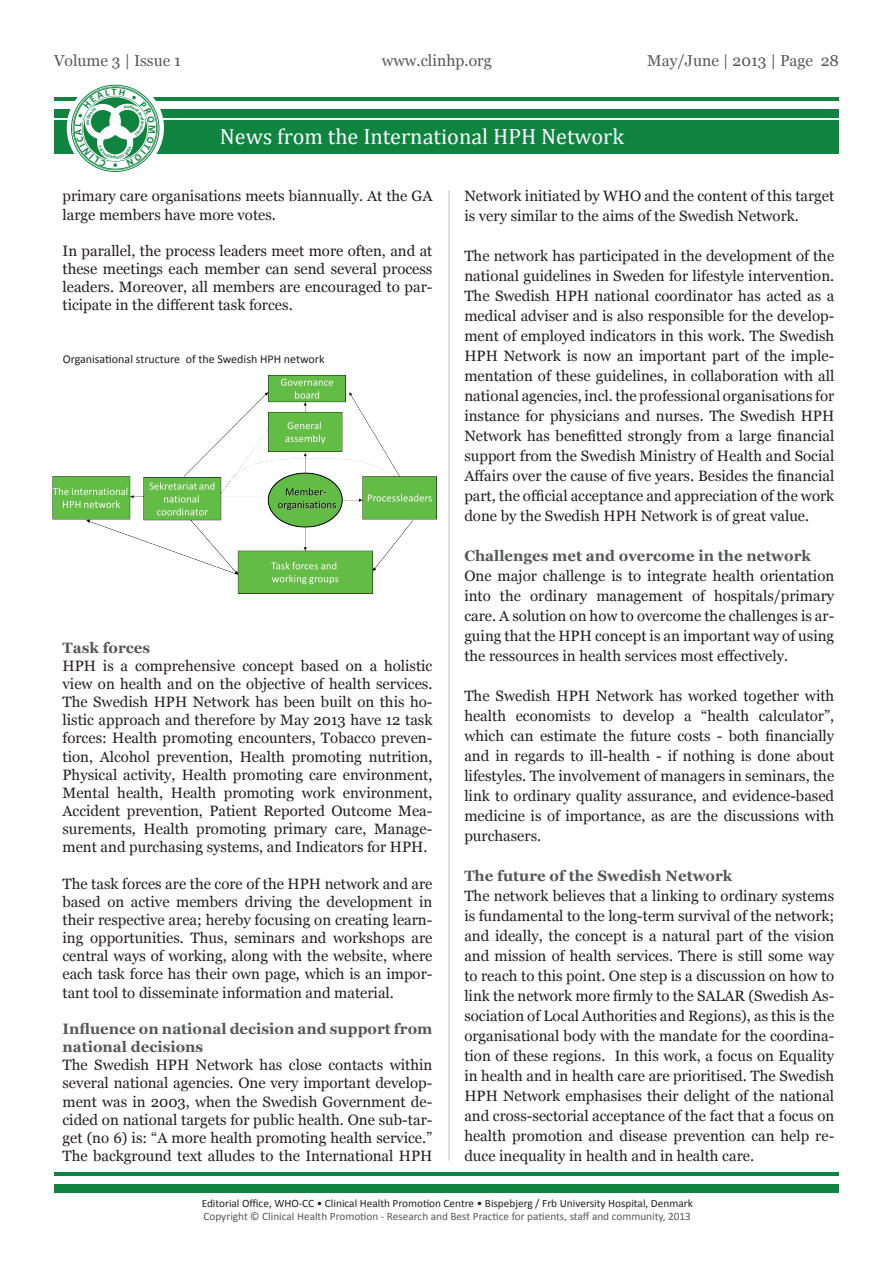
<style>
.page{position:relative;width:893px;height:1263px;background:#fff}
.page>*{position:absolute;margin:0;border:0;box-sizing:border-box;transform-origin:0 0}
.t1{font:22.2px "Cambria";color:#fff}
.t2{font:15.75px "Georgia";color:#57585a}
.t3{font:15px/20px "Georgia";color:#231f20}
.t4{font:12px "Calibri";color:#231f20}
.t5{font:11.25px/13.5px "Calibri";color:#231f20}
.s1{font-weight:700;color:#57585a}
.s2{color:#57585a}
</style>
<div class="page">
<div style="left:54px;top:120px;width:785px;height:34px;background:#0f8441"></div>
<div style="left:54px;top:109px;width:785px;height:8px;background:#0f8441"></div>
<hr style="left:54px;top:98px;width:785px;height:3px;background:#0f8441">
<svg style="left:67px;top:79px;width:97px;height:97px"></svg>
<div style="left:54px;top:1184px;width:785px;height:9px;background:#0f8441"></div>
<hr style="left:54px;top:1173px;width:785px;height:3px;background:#0f8441">
<hr style="left:449px;top:190px;width:1px;height:971px;background:#bcbdc0">
<img style="left:52px;top:375px;width:385px;height:218px">
<svg style="left:75px;top:89px;width:80px;height:78px"></svg>
<p class="t2" style="left:54px;top:52px;width:129px">Volume 3 | Issue 1</p>
<p class="t2" style="left:382px;top:52px;width:112px">www.clinhp.org</p>
<p class="t2" style="left:647px;top:52px;width:193px">May/June | 2013 | Page 28</p>
<p class="t1" style="left:220px;top:124px;width:406px">News from the International HPH Network</p>
<p class="t3" style="left:63px;top:187px;width:371px;line-height:18.1px">primary care organisations meets biannually. At the GA large members have more votes.</p>
<p class="t3" style="left:63px;top:242px;width:371px;line-height:18.1px;text-align:justify">In parallel, the process leaders meet more often, and at these meetings each member can send several process leaders. Moreover, all members are encouraged to par&shy;ticipate in the different task forces.</p>
<p class="t4" style="left:63px;top:352px;width:263px">Organisational structure of the Swedish HPH network</p>
<p class="t3" style="left:63px;top:638px;width:371px;line-height:18.1px"><span class="s1">Task forces<br></span>HPH is a comprehensive concept based on a holistic view on health and on the objective of health services.<br>The Swedish HPH Network has been built on this ho&shy;listic approach and therefore by May 2013 have 12 task forces: Health promoting encounters, Tobacco preven&shy;tion, Alcohol prevention, Health promoting nutrition, Physical activity, Health promoting care environment, Mental health, Health promoting work environment, Accident prevention, Patient Reported Outcome Mea&shy;surements, Health promoting primary care, Manage&shy;ment and purchasing systems, and Indicators for HPH.</p>
<p class="t3" style="left:63px;top:874px;width:371px;line-height:18.1px;text-align:justify">The task forces are the core of the HPH network and are based on active members driving the development in their respective area; hereby focusing on creating learn&shy;ing opportunities. Thus, seminars and workshops are central ways of working, along with the website, where each task force has their own page, which is an impor&shy;tant tool to disseminate information and material.</p>
<p class="t3" style="left:63px;top:1019px;width:371px;line-height:18.1px"><span class="s1">Influence on national decision and support from national decisions<br></span>The Swedish HPH Network has close contacts within several national agencies. One very important develop&shy;ment was in 2003, when the Swedish Government de&shy;cided on national targets for public health. One sub-tar&shy;get (no 6) is: “A more health promoting health service.” The background text alludes to the International HPH</p>
<p class="t3" style="left:464px;top:186px;width:371px">Network initiated by WHO and the content of this target is very similar to the aims of the Swedish Network.</p>
<p class="t3" style="left:464px;top:246px;width:371px;text-align:justify">The network has participated in the development of the national guidelines in Sweden for lifestyle intervention.<br>The Swedish HPH national coordinator has acted as a medical adviser and is also responsible for the develop&shy;ment of employed indicators in this work. The Swedish HPH Network is now an important part of the imple&shy;mentation of these guidelines, in collaboration with all national agencies, incl. the professional organisations for instance for physicians and nurses. The Swedish HPH Network has benefitted strongly from a large financial support from the Swedish Ministry of Health and Social Affairs over the cause of five years. Besides the financial part, the official acceptance and appreciation of the work done by the Swedish HPH Network is of great value.</p>
<p class="t3" style="left:464px;top:546px;width:371px"><span class="s1">Challenges met and overcome in the network </span>One major challenge is to integrate health orientation into the ordinary management of hospitals/primary care. A solution on how to overcome the challenges is ar&shy;guing that the HPH concept is an important way of using the ressources in health services most effectively.</p>
<p class="t3" style="left:464px;top:686px;width:371px;text-align:justify">The Swedish HPH Network has worked together with health economists to develop a “health calculator”, which can estimate the future costs - both financially and in regards to ill-health - if nothing is done about lifestyles. The involvement of managers in seminars, the link to ordinary quality assurance, and evidence-based medicine is of importance, as are the discussions with purchasers.</p>
<p class="t3" style="left:464px;top:866px;width:371px"><span class="s1">The future of the Swedish Network<br></span>The network believes that a linking to ordinary systems is fundamental to the long-term survival of the network; and ideally, the concept is a natural part of the vision and mission of health services. There is still some way to reach to this point. One step is a discussion on how to link the network more firmly to the SALAR (Swedish As&shy;sociation of Local Authorities and Regions), as this is the organisational body with the mandate for the coordina&shy;tion of these regions. In this work, a focus on Equality in health and in health care are prioritised. The Swedish HPH Network emphasises their delight of the national and cross-sectorial acceptance of the fact that a focus on health promotion and disease prevention can help re&shy;duce inequality in health and in health care.</p>
<p class="t5" style="left:202px;top:1196px;width:493px">Editorial Office, WHO-CC • Clinical Health Promotion Centre • Bispebjerg / Frb University Hospital, Denmark<br><span class="s2">Copyright © Clinical Health Promotion - Research and Best Practice for patients, staff and community, 2013</span></p>
</div>
